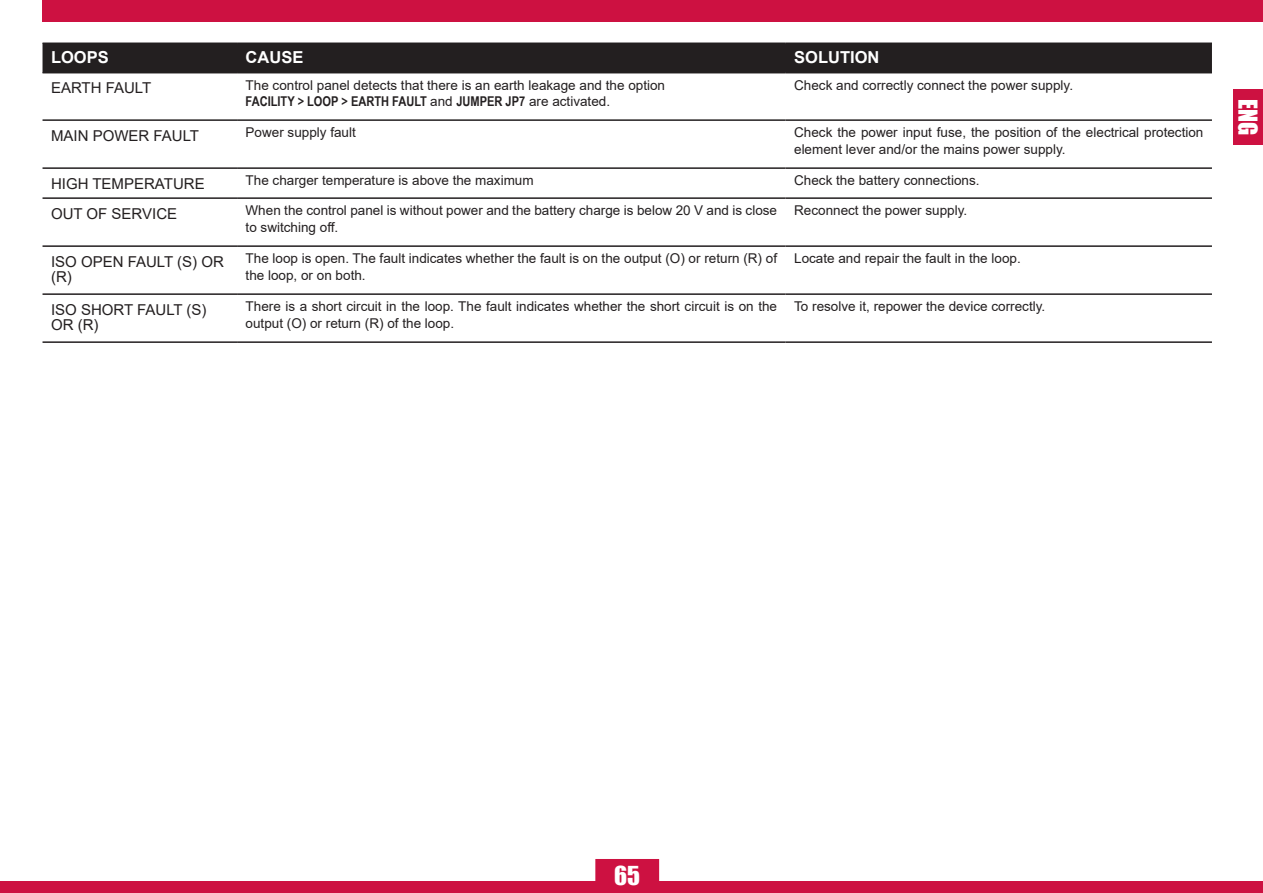
<style>
.page{position:relative;width:1263px;height:893px;background:#fff}
.page>*{position:absolute;margin:0;border:0;box-sizing:border-box;transform-origin:0 0}
.t1{font:24px "Impact";color:#fff}
.t2{font:700 16.5px "Arial";color:#fff}
.t3{font:15px/15px "Arial";color:#231f20}
.t4{font:13.5px/16.2px "Arial";color:#231f20}
.t5{font:700 13.5px "Arial Narrow";color:#231f20}
.s1{font-family:"Arial";font-weight:400}
</style>
<div class="page">
<div style="left:0;top:881px;width:1263px;height:12px;background:#cd1141"></div>
<svg style="left:595px;top:859px;width:65px;height:22px"></svg>
<div style="left:43px;top:0;width:1220px;height:21px;background:#cd1141"></div>
<div style="left:1233px;top:89px;width:30px;height:55px;background:#cd1141"></div>
<div style="left:43px;top:44px;width:1169px;height:28px;background:#231f20"></div>
<hr style="left:43px;top:43px;width:194px;height:1px;background:#231f20">
<hr style="left:237px;top:43px;width:549px;height:1px;background:#231f20">
<hr style="left:786px;top:43px;width:426px;height:1px;background:#231f20">
<hr style="left:43px;top:72px;width:194px;height:1px;background:#231f20">
<hr style="left:237px;top:72px;width:549px;height:1px;background:#231f20">
<hr style="left:786px;top:72px;width:426px;height:1px;background:#231f20">
<hr style="left:237px;top:119px;width:549px;height:2px;background:#231f20">
<hr style="left:786px;top:119px;width:426px;height:2px;background:#231f20">
<hr style="left:43px;top:167px;width:194px;height:2px;background:#231f20">
<hr style="left:237px;top:167px;width:549px;height:2px;background:#231f20">
<hr style="left:786px;top:167px;width:426px;height:2px;background:#231f20">
<hr style="left:43px;top:197px;width:194px;height:2px;background:#231f20">
<hr style="left:237px;top:197px;width:549px;height:2px;background:#231f20">
<hr style="left:786px;top:197px;width:426px;height:2px;background:#231f20">
<hr style="left:43px;top:245px;width:194px;height:2px;background:#231f20">
<hr style="left:237px;top:245px;width:549px;height:2px;background:#231f20">
<hr style="left:786px;top:245px;width:426px;height:2px;background:#231f20">
<hr style="left:43px;top:293px;width:194px;height:2px;background:#231f20">
<hr style="left:237px;top:293px;width:549px;height:2px;background:#231f20">
<hr style="left:786px;top:293px;width:426px;height:2px;background:#231f20">
<hr style="left:43px;top:341px;width:194px;height:2px;background:#231f20">
<hr style="left:237px;top:341px;width:549px;height:2px;background:#231f20">
<hr style="left:786px;top:341px;width:426px;height:2px;background:#231f20">
<hr style="left:43px;top:119px;width:194px;height:2px;background:#231f20">
<p class="t2" style="left:51px;top:45px;width:59px">LOOPS</p>
<p class="t2" style="left:246px;top:45px;width:59px">CAUSE</p>
<p class="t2" style="left:794px;top:45px;width:87px">SOLUTION</p>
<p class="t3" style="left:51px;top:80px;width:102px">EARTH FAULT</p>
<p class="t4" style="left:246px;top:77px;width:421px">The control panel detects that there is an earth leakage and the option</p>
<p class="t5" style="left:246px;top:91px;width:366px">FACILITY &gt; LOOP &gt; EARTH FAULT <span class="s1">and</span> JUMPER JP7 <span class="s1">are activated.</span></p>
<p class="t4" style="left:794px;top:77px;width:280px">Check and correctly connect the power supply.</p>
<p class="t3" style="left:51px;top:128px;width:150px">MAIN POWER FAULT</p>
<p class="t4" style="left:246px;top:124px;width:112px">Power supply fault</p>
<p class="t4" style="left:794px;top:124px;width:411px">Check the power input fuse, the position of the electrical protection element lever and/or the mains power supply.</p>
<p class="t3" style="left:51px;top:176px;width:155px">HIGH TEMPERATURE</p>
<p class="t4" style="left:246px;top:172px;width:290px">The charger temperature is above the maximum</p>
<p class="t4" style="left:794px;top:172px;width:187px">Check the battery connections.</p>
<p class="t3" style="left:51px;top:206px;width:128px">OUT OF SERVICE</p>
<p class="t4" style="left:246px;top:202px;width:533px">When the control panel is without power and the battery charge is below 20 V and is close to switching off.</p>
<p class="t4" style="left:794px;top:202px;width:175px">Reconnect the power supply.</p>
<p class="t3" style="left:51px;top:254px;width:174px">ISO OPEN FAULT (S) OR (R)</p>
<p class="t4" style="left:246px;top:250px;width:533px">The loop is open. The fault indicates whether the fault is on the output (O) or return (R) of the loop, or on both.</p>
<p class="t4" style="left:794px;top:250px;width:228px">Locate and repair the fault in the loop.</p>
<p class="t3" style="left:51px;top:302px;width:157px">ISO SHORT FAULT (S)<br>OR (R)</p>
<p class="t4" style="left:246px;top:298px;width:533px">There is a short circuit in the loop. The fault indicates whether the short circuit is on the output (O) or return (R) of the loop.</p>
<p class="t4" style="left:794px;top:298px;width:253px">To resolve it, repower the device correctly.</p>
<h1 class="t1" style="left:1267px;top:99px;width:38px;rotate:90deg">ENG</h1>
<h1 class="t1" style="left:614px;top:857px;width:27px">65</h1>
</div>
